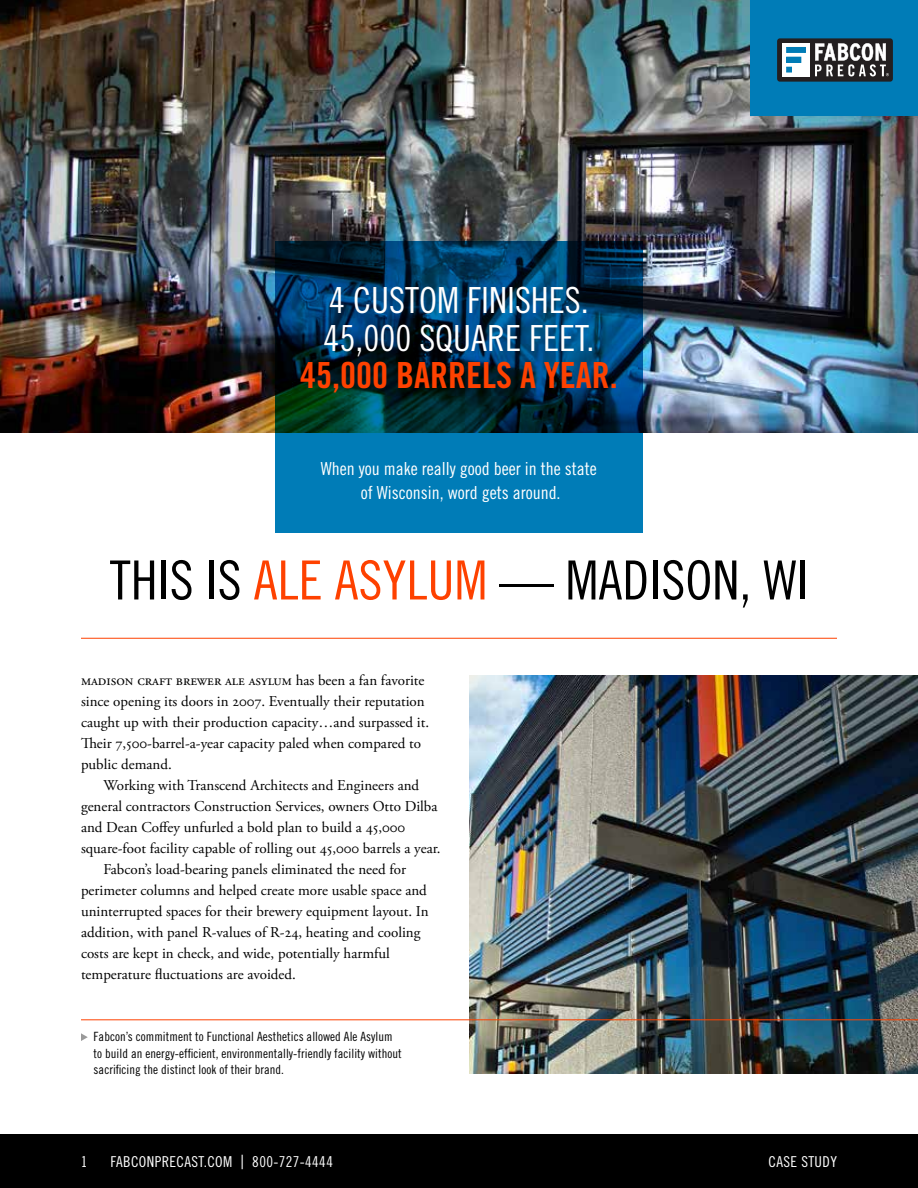
<style>
.page{position:relative;width:918px;height:1188px;background:#fff}
.page>*{position:absolute;margin:0;border:0;box-sizing:border-box;transform-origin:0 0}
.t1{font:54px "Trade Gothic Cond Eighteen";color:#000}
.t2{font:36px/37.3px "Trade Gothic Cond Eighteen";color:#fff}
.t3{font:36px "Trade Gothic Bold Cond Twenty";color:#fe4100}
.t4{font:18px/24px "Trade Gothic Cond Eighteen";color:#fff;text-align:center}
.t5{font:15px/21px "Adobe Garamond Pro";color:#000}
.t6{font:15px "Trade Gothic Cond Eighteen";letter-spacing:.025em;color:#fff}
.t7{font:12.75px/16.5px "Trade Gothic Cond Eighteen";letter-spacing:.005em;color:#000}
.s1{color:#fe4100}
.s2{font-family:"Trade Gothic";font-weight:300;font-size:19.5px}
</style>
<div class="page">
<div style="left:0;top:1134px;width:918px;height:54px;background:#000"></div>
<img style="left:0;top:0;width:918px;height:433px">
<svg style="left:275px;top:241px;width:368px;height:291px;background:#004a70"></svg>
<hr style="left:81px;top:638px;width:756px;height:1px;background:#fe4100">
<div style="left:750px;top:0;width:168px;height:116px;background:#007cb7"></div>
<div style="left:777px;top:38px;width:116px;height:44px;background:#231f20;border-radius:3px"></div>
<div style="left:782px;top:43px;width:28px;height:33px;background:#fff"></div>
<div style="left:787px;top:57px;width:14px;height:5px;background:#007cb6"></div>
<div style="left:787px;top:47px;width:18px;height:5px;background:#007cb6"></div>
<svg style="left:787px;top:67px;width:5px;height:5px"></svg>
<svg style="left:815px;top:43px;width:74px;height:33px"></svg>
<img style="left:469px;top:675px;width:449px;height:399px">
<svg style="left:81px;top:1033px;width:7px;height:8px"></svg>
<hr style="left:81px;top:1019px;width:837px;height:1px;background:#fe4100">
<h2 class="t2" style="left:323px;top:281px;width:273px">4 CUSTOM FINISHES.<br>45,000 SQUARE FEET.</h2>
<h2 class="t3" style="left:300px;top:353px;width:319px">45,000 BARRELS A YEAR.</h2>
<p class="t4" style="left:321px;top:457px;width:277px">When you make really good beer in the state of Wisconsin, word gets around.</p>
<h1 class="t1" style="left:110px;top:548px;width:700px">THIS IS <span class="s1">ALE ASYLUM</span> — MADISON, WI</h1>
<p class="t5" style="left:81px;top:670px;width:350px">Madison craft brewer Ale Asylum has been a fan favorite since opening its doors in 2007. Eventually their reputation caught up with their production capacity…and surpassed it.<br>Their 7,500-barrel-a-year capacity paled when compared to public demand.</p>
<p class="t5" style="left:104px;top:775px;width:317px">Working with Transcend Architects and Engineers and</p>
<p class="t5" style="left:81px;top:796px;width:358px">general contractors Construction Services, owners Otto Dilba</p>
<p class="t5" style="left:81px;top:817px;width:326px">and Dean Coffey unfurled a bold plan to build a 45,000</p>
<p class="t5" style="left:81px;top:838px;width:361px">square-foot facility capable of rolling out 45,000 barrels a year.</p>
<p class="t5" style="left:104px;top:859px;width:304px">Fabcon’s load-bearing panels eliminated the need for</p>
<p class="t5" style="left:81px;top:880px;width:347px">perimeter columns and helped create more usable space and</p>
<p class="t5" style="left:81px;top:901px;width:349px">uninterrupted spaces for their brewery equipment layout. In</p>
<p class="t5" style="left:81px;top:922px;width:341px">addition, with panel R-values of R-24, heating and cooling</p>
<p class="t5" style="left:81px;top:943px;width:310px">costs are kept in check, and wide, potentially harmful</p>
<p class="t5" style="left:81px;top:964px;width:216px">temperature fluctuations are avoided.</p>
<p class="t7" style="left:94px;top:1028px;width:310px">Fabcon’s commitment to Functional Aesthetics allowed Ale Asylum to build an energy-efficient, environmentally-friendly facility without sacrificing the distinct look of their brand.</p>
<p class="t6" style="left:81px;top:1153px;width:8px">1</p>
<p class="t6" style="left:110px;top:1153px;width:224px">FABCONPRECAST.COM <span class="s2">|</span> 800-727-4444</p>
<p class="t6" style="left:769px;top:1153px;width:70px">CASE STUDY</p>
</div>
